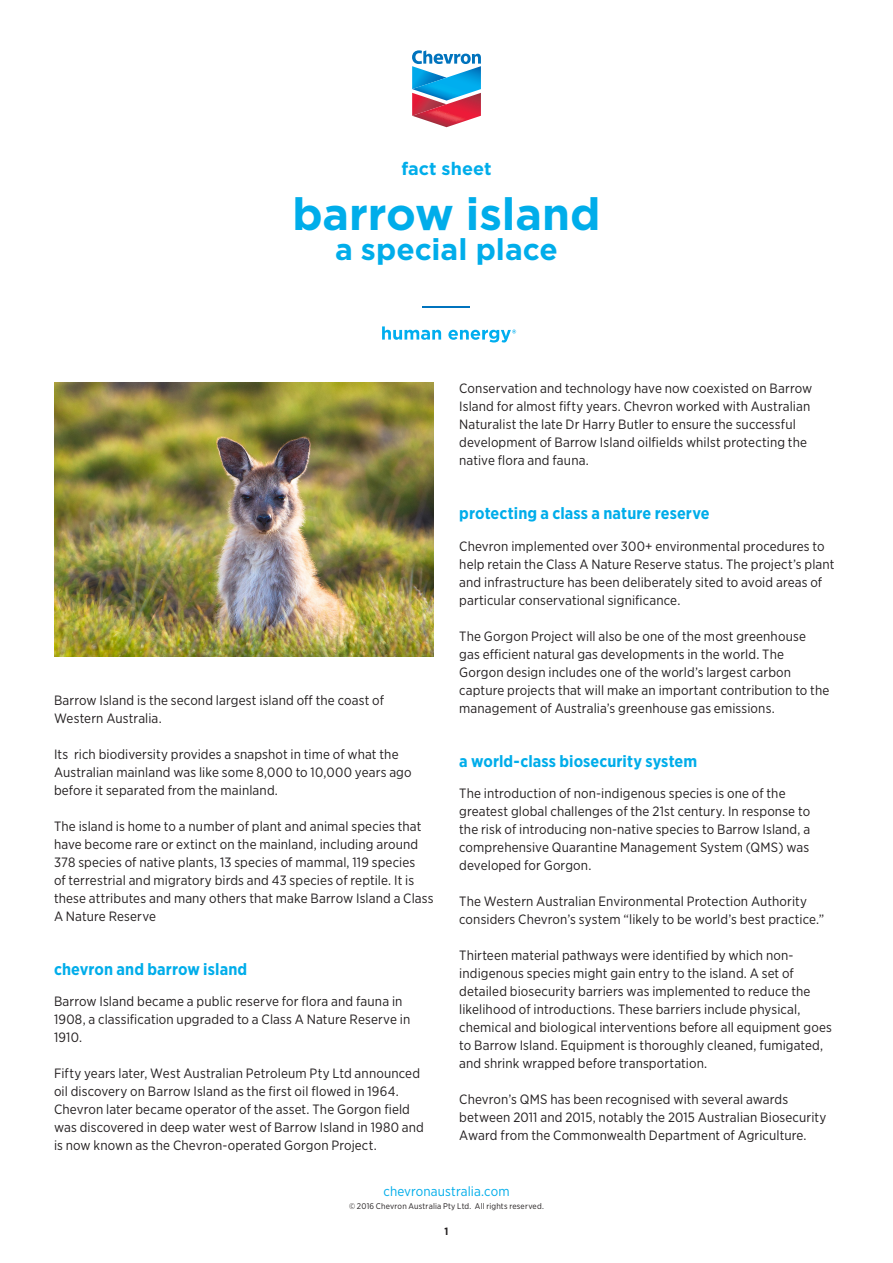
<style>
.page{position:relative;width:893px;height:1263px;background:#fff}
.page>*{position:absolute;margin:0;border:0;box-sizing:border-box;transform-origin:0 0}
.Headline_-_30pt_Bold{font:700 45px "Gotham";letter-spacing:-.005em;color:#00adea}
.Headline_-_30pt_Bold-2{font:700 30px "Gotham";color:#00adea}
.Communication_Identi{font:700 18px "Gotham";letter-spacing:.005em;color:#00adea}
.Section_Header_-_11p{font:700 16.5px "Gotham Narrow";letter-spacing:.005em;color:#00adea}
.Body_Text_-_9pt_Narr{font:13.5px/18px "Gotham Narrow";letter-spacing:.01em;color:#231f20}
.Website_Footer_-_9pt{font:13.5px "Gotham Narrow";letter-spacing:.01em;color:#00adea}
.Running_Footer_-_7pt{font:700 10.5px "Gotham Narrow";color:#231f20}
.Legal_-_5_5pt_Narrow{font:8.25px "Gotham Narrow";letter-spacing:.025em;color:#231f20}
</style>
<div class="page">
<img style="left:54px;top:382px;width:380px;height:274px">
<svg style="left:412px;top:50px;width:69px;height:77px"></svg>
<hr style="left:423px;top:306px;width:47px;height:2px;background:#0073bd">
<svg style="left:382px;top:326px;width:59px;height:14px"></svg>
<svg style="left:448px;top:329px;width:68px;height:13px"></svg>
<p class="Communication_Identi" style="left:401px;top:156px;width:92px">fact sheet</p>
<p class="Headline_-_30pt_Bold" style="left:292px;top:184px;width:310px">barrow island</p>
<p class="Headline_-_30pt_Bold-2" style="left:335px;top:229px;width:224px">a special place</p>
<p class="Body_Text_-_9pt_Narr" style="left:54px;top:691px;width:332px">Barrow Island is the second largest island off the coast of<br>Western Australia.</p>
<p class="Body_Text_-_9pt_Narr" style="left:54px;top:745px;width:359px">Its rich biodiversity provides a snapshot in time of what the<br>Australian mainland was like some 8,000 to 10,000 years ago before it separated from the mainland.</p>
<p class="Body_Text_-_9pt_Narr" style="left:54px;top:817px;width:381px">The island is home to a number of plant and animal species that have become rare or extinct on the mainland, including around 378 species of native plants, 13 species of mammal, 119 species<br>of terrestrial and migratory birds and 43 species of reptile. It is these attributes and many others that make Barrow Island a Class A Nature Reserve</p>
<p class="Section_Header_-_11p" style="left:54px;top:958px;width:195px">chevron and barrow island</p>
<p class="Body_Text_-_9pt_Narr" style="left:54px;top:992px;width:358px">Barrow Island became a public reserve for flora and fauna in<br>1908, a classification upgraded to a Class A Nature Reserve in<br>1910.</p>
<p class="Body_Text_-_9pt_Narr" style="left:54px;top:1064px;width:371px">Fifty years later, West Australian Petroleum Pty Ltd announced oil discovery on Barrow Island as the first oil flowed in 1964.<br>Chevron later became operator of the asset. The Gorgon field was discovered in deep water west of Barrow Island in 1980 and is now known as the Chevron-operated Gorgon Project.</p>
<p class="Body_Text_-_9pt_Narr" style="left:459px;top:379px;width:354px">Conservation and technology have now coexisted on Barrow Island for almost fifty years. Chevron worked with Australian Naturalist the late Dr Harry Butler to ensure the successful development of Barrow Island oilfields whilst protecting the native flora and fauna.</p>
<p class="Section_Header_-_11p" style="left:459px;top:503px;width:252px">protecting a class a nature reserve</p>
<p class="Body_Text_-_9pt_Narr" style="left:459px;top:537px;width:377px">Chevron implemented over 300+ environmental procedures to help retain the Class A Nature Reserve status. The project’s plant and infrastructure has been deliberately sited to avoid areas of particular conservational significance.</p>
<p class="Body_Text_-_9pt_Narr" style="left:459px;top:627px;width:372px">The Gorgon Project will also be one of the most greenhouse gas efficient natural gas developments in the world. The Gorgon design includes one of the world’s largest carbon capture projects that will make an important contribution to the management of Australia’s greenhouse gas emissions.</p>
<p class="Section_Header_-_11p" style="left:459px;top:750px;width:240px">a world-class biosecurity system</p>
<p class="Body_Text_-_9pt_Narr" style="left:459px;top:784px;width:352px">The introduction of non-indigenous species is one of the greatest global challenges of the 21st century. In response to the risk of introducing non-native species to Barrow Island, a comprehensive Quarantine Management System (QMS) was developed for Gorgon.</p>
<p class="Body_Text_-_9pt_Narr" style="left:459px;top:892px;width:367px">The Western Australian Environmental Protection Authority considers Chevron’s system “likely to be world’s best practice.”</p>
<p class="Body_Text_-_9pt_Narr" style="left:459px;top:946px;width:374px">Thirteen material pathways were identified by which non&shy;indigenous species might gain entry to the island. A set of detailed biosecurity barriers was implemented to reduce the likelihood of introductions. These barriers include physical, chemical and biological interventions before all equipment goes to Barrow Island. Equipment is thoroughly cleaned, fumigated, and shrink wrapped before transportation.</p>
<p class="Body_Text_-_9pt_Narr" style="left:459px;top:1090px;width:369px">Chevron’s QMS has been recognised with several awards between 2011 and 2015, notably the 2015 Australian Biosecurity<br>Award from the Commonwealth Department of Agriculture.</p>
<p class="Website_Footer_-_9pt" style="left:383px;top:1183px;width:128px">chevronaustralia.com</p>
<p class="Legal_-_5_5pt_Narrow" style="left:349px;top:1201px;width:196px">© 2016 Chevron Australia Pty Ltd. All rights reserved.</p>
<p class="Running_Footer_-_7pt" style="left:445px;top:1225px;width:5px">1</p>
</div>
